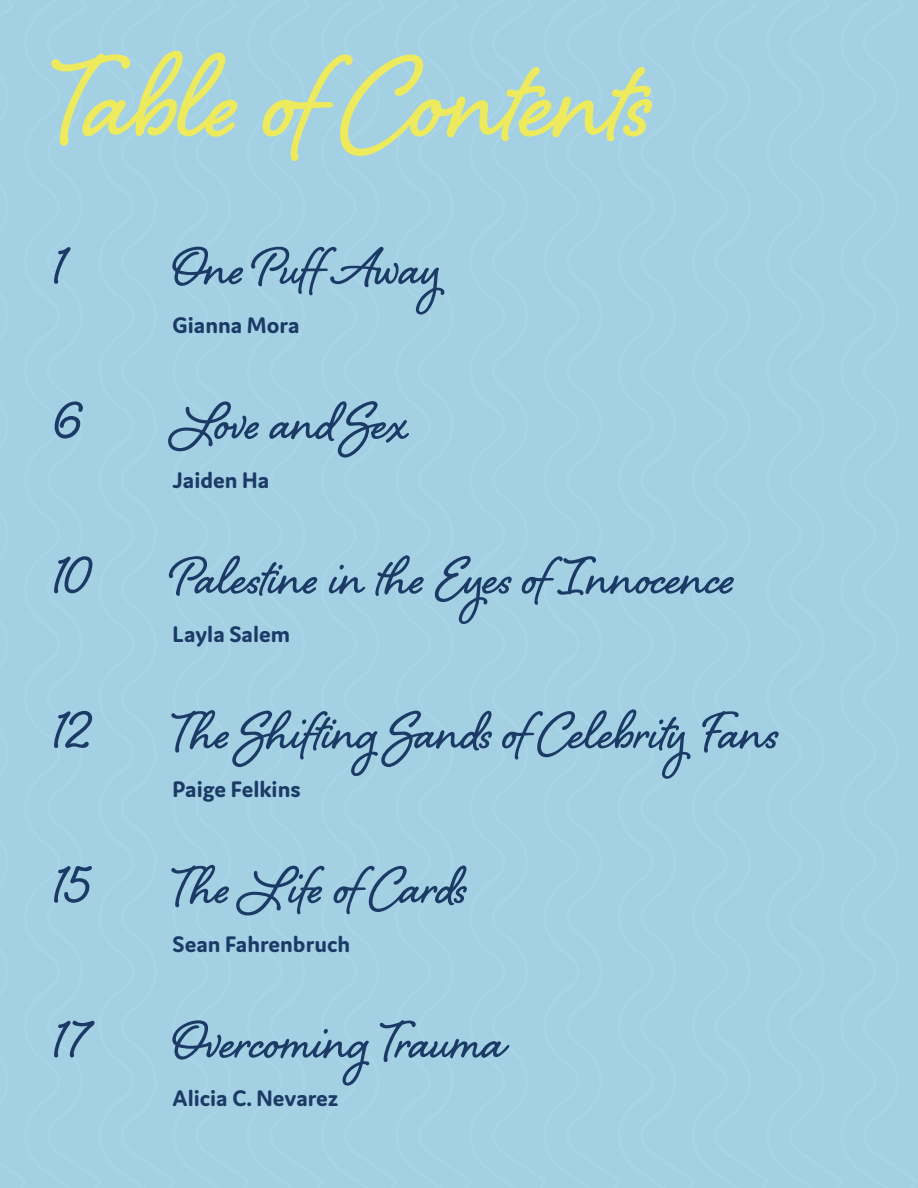
<style>
.page{position:relative;width:918px;height:1188px;background:#fff}
.page>*{position:absolute;margin:0;border:0;box-sizing:border-box;transform-origin:0 0}
.t1{font:700 148.5px "Shelby";letter-spacing:-.005em;color:#edea5e}
.t2{font:700 67.5px "Shelby";color:#1b3b66}
.t3{font:700 24px "Domus";color:#1b3b66}
</style>
<div class="page">
<div style="left:0;top:0;width:24px;height:1188px;background:#a3d1e3"></div>
<div style="left:24px;top:0;width:74px;height:1188px;background:#a3d1e3"></div>
<div style="left:98px;top:0;width:75px;height:1188px;background:#a3d1e3"></div>
<div style="left:173px;top:0;width:74px;height:1188px;background:#a3d1e3"></div>
<div style="left:247px;top:0;width:74px;height:1188px;background:#a3d1e3"></div>
<div style="left:321px;top:0;width:74px;height:1188px;background:#a3d1e3"></div>
<div style="left:395px;top:0;width:74px;height:1188px;background:#a3d1e3"></div>
<div style="left:469px;top:0;width:75px;height:1188px;background:#a3d1e3"></div>
<div style="left:544px;top:0;width:74px;height:1188px;background:#a3d1e3"></div>
<div style="left:618px;top:0;width:74px;height:1188px;background:#a3d1e3"></div>
<div style="left:692px;top:0;width:74px;height:1188px;background:#a3d1e3"></div>
<div style="left:766px;top:0;width:74px;height:1188px;background:#a3d1e3"></div>
<div style="left:840px;top:0;width:78px;height:1188px;background:#a3d1e3"></div>
<p class="t1" style="left:54px;top:-3px;width:600px">Table ofContents</p>
<p class="t2" style="left:54px;top:221px;width:14px">1</p>
<p class="t2" style="left:173px;top:221px;width:269px">One PuffAway</p>
<p class="t3" style="left:173px;top:312px;width:129px">Gianna Mora</p>
<p class="t2" style="left:54px;top:376px;width:29px">6</p>
<p class="t2" style="left:173px;top:376px;width:238px">Love and Sex</p>
<p class="t3" style="left:173px;top:466px;width:98px">Jaiden Ha</p>
<p class="t2" style="left:54px;top:530px;width:41px">10</p>
<p class="t2" style="left:173px;top:530px;width:564px">Palestine in the Eyes ofInnocence</p>
<p class="t3" style="left:173px;top:621px;width:119px">Layla Salem</p>
<p class="t2" style="left:54px;top:685px;width:38px">12</p>
<p class="t2" style="left:173px;top:685px;width:608px">The Shifting Sands ofCelebrity Fans</p>
<p class="t3" style="left:173px;top:776px;width:130px">Paige Felkins</p>
<p class="t2" style="left:54px;top:840px;width:39px">15</p>
<p class="t2" style="left:173px;top:840px;width:296px">The Life ofCards</p>
<p class="t3" style="left:173px;top:931px;width:179px">Sean Fahrenbruch</p>
<p class="t2" style="left:54px;top:995px;width:40px">17</p>
<p class="t2" style="left:173px;top:995px;width:334px">Overcoming Trauma</p>
<p class="t3" style="left:173px;top:1085px;width:167px">Alicia C. Nevarez</p>
</div>
